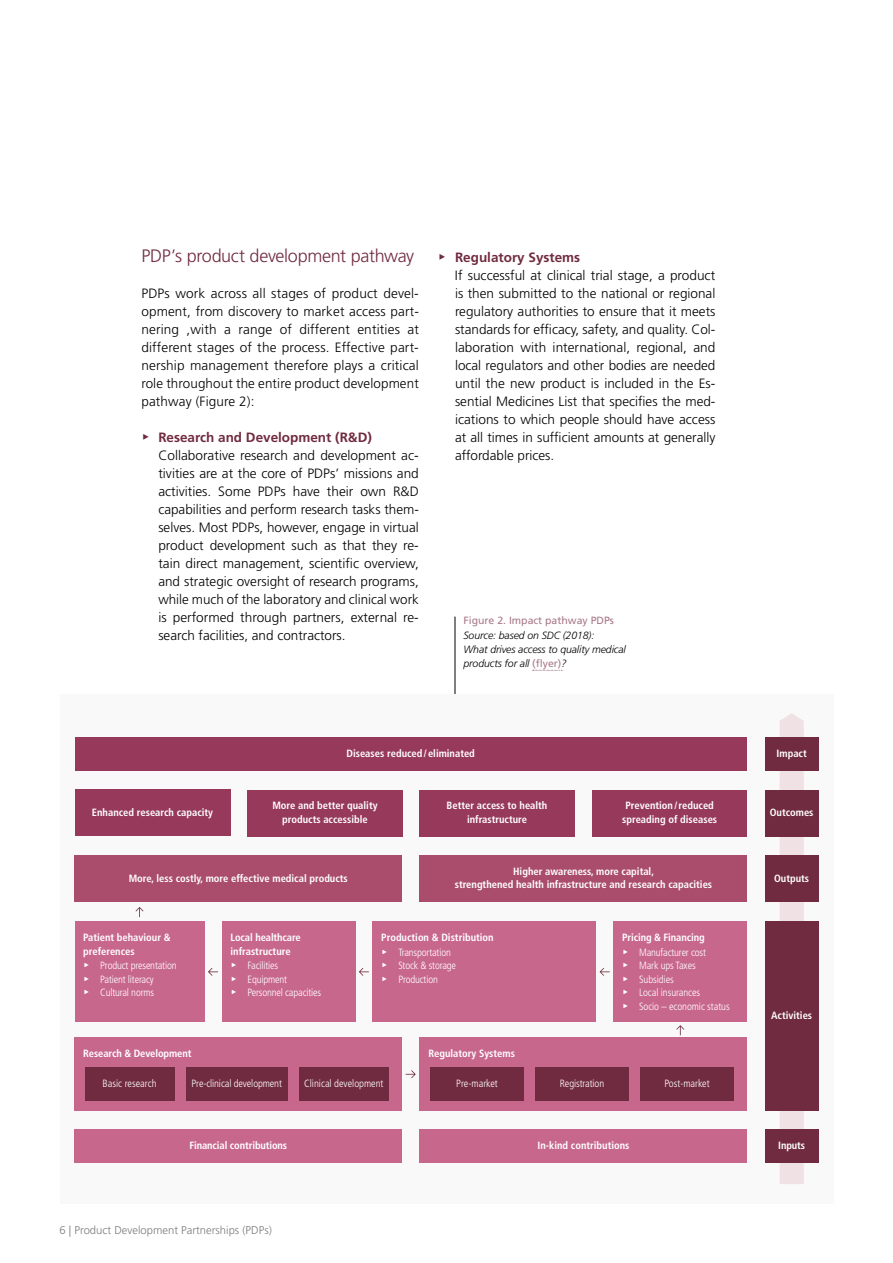
<style>
.page{position:relative;width:893px;height:1263px;background:#fff}
.page>*{position:absolute;margin:0;border:0;box-sizing:border-box;transform-origin:0 0}
.t1{font:300 18px "Frutiger LT Std";letter-spacing:-.02em;color:#712b40}
.t2{font:300 13.5px/18px "Frutiger LT Std";color:#000}
.t3{font:300 11.25px "Frutiger LT Std";color:#7f7c7a}
.t4{font:700 condensed 10.5px/13.5px "Frutiger LT Std";color:#fff;text-align:center}
.t5{font:300 condensed 10.5px/13.6px "Frutiger LT Std";letter-spacing:-.015em;color:#fff}
.t6{font:italic 300 10.5px/14.2px "Frutiger LT Std";letter-spacing:-.01em;color:#000}
.t7{font:10.5px "Frutiger LT Std";color:#a97989}
.s1{font-family:"Arial Unicode MS";font-weight:400;color:#712b40}
.s2{font-weight:700;color:#712b40}
.s3{font-weight:400;font-style:normal;color:#a97989}
.s4{font-weight:700}
.s5{font-family:"Arial Unicode MS";font-weight:400;font-stretch:normal}
</style>
<div class="page">
<hr style="left:455px;top:617px;width:1px;height:121px;background:#000">
<svg style="left:533px;top:670px;width:29px;height:1px"></svg>
<div style="left:60px;top:694px;width:773px;height:509px;background:#f9f9f9"></div>
<div style="left:75px;top:738px;width:672px;height:33px;background:#97395a"></div>
<div style="left:75px;top:789px;width:155px;height:47px;background:#97395a"></div>
<div style="left:247px;top:789px;width:156px;height:47px;background:#97395a"></div>
<div style="left:419px;top:789px;width:156px;height:47px;background:#97395a"></div>
<div style="left:592px;top:789px;width:155px;height:47px;background:#97395a"></div>
<div style="left:75px;top:855px;width:327px;height:47px;background:#aa4d6c"></div>
<div style="left:420px;top:855px;width:327px;height:47px;background:#aa4d6c"></div>
<div style="left:780px;top:713px;width:24px;height:471px;background:#efe1e4"></div>
<div style="left:765px;top:789px;width:53px;height:47px;background:#712b40"></div>
<div style="left:765px;top:738px;width:53px;height:33px;background:#712b40"></div>
<div style="left:765px;top:855px;width:53px;height:47px;background:#712b40"></div>
<div style="left:75px;top:1037px;width:327px;height:74px;background:#c8678c"></div>
<div style="left:75px;top:1129px;width:327px;height:34px;background:#c8678c"></div>
<div style="left:420px;top:1037px;width:327px;height:74px;background:#c8678c"></div>
<div style="left:420px;top:1129px;width:327px;height:34px;background:#c8678c"></div>
<div style="left:75px;top:921px;width:129px;height:101px;background:#c8678c"></div>
<div style="left:222px;top:921px;width:133px;height:101px;background:#c8678c"></div>
<div style="left:373px;top:921px;width:223px;height:101px;background:#c8678c"></div>
<div style="left:614px;top:921px;width:133px;height:101px;background:#c8678c"></div>
<div style="left:765px;top:1129px;width:53px;height:34px;background:#712b40"></div>
<div style="left:765px;top:921px;width:53px;height:190px;background:#712b40"></div>
<svg style="left:208px;top:968px;width:10px;height:8px"></svg>
<svg style="left:359px;top:968px;width:10px;height:8px"></svg>
<svg style="left:406px;top:1070px;width:10px;height:8px"></svg>
<svg style="left:600px;top:968px;width:10px;height:8px"></svg>
<svg style="left:676px;top:1025px;width:8px;height:10px"></svg>
<svg style="left:136px;top:907px;width:8px;height:10px"></svg>
<div style="left:85px;top:1067px;width:89px;height:33px;background:#712b40"></div>
<div style="left:430px;top:1067px;width:94px;height:33px;background:#712b40"></div>
<div style="left:299px;top:1067px;width:89px;height:33px;background:#712b40"></div>
<div style="left:640px;top:1067px;width:94px;height:33px;background:#712b40"></div>
<div style="left:186px;top:1067px;width:102px;height:33px;background:#712b40"></div>
<div style="left:535px;top:1067px;width:94px;height:33px;background:#712b40"></div>
<h1 class="t1" style="left:141px;top:246px;width:274px">PDP’s product development pathway</h1>
<p class="t2" style="left:141px;top:284px;width:279px;text-align:justify">PDPs work across all stages of product devel&shy;opment, from discovery to market access part&shy;nering ,with a range of different entities at different stages of the process. Effective part&shy;nership management therefore plays a critical role throughout the entire product development pathway (Figure 2):</p>
<p class="t2" style="left:158px;top:428px;width:262px;text-indent:-17px"><span class="s1">▶</span> <span class="s2">Research and Development (R&amp;D)<br></span>Collaborative research and development ac&shy;tivities are at the core of PDPs’ missions and activities. Some PDPs have their own R&amp;D capabilities and perform research tasks them&shy;selves. Most PDPs, however, engage in virtual product development such as that they re&shy;tain direct management, scientific overview, and strategic oversight of research programs, while much of the laboratory and clinical work is performed through partners, external re&shy;search facilities, and contractors.</p>
<p class="t2" style="left:455px;top:248px;width:262px;text-indent:-17px"><span class="s1">▶</span> <span class="s2">Regulatory Systems<br></span>If successful at clinical trial stage, a product is then submitted to the national or regional regulatory authorities to ensure that it meets standards for efficacy, safety, and quality. Col&shy;laboration with international, regional, and local regulators and other bodies are needed until the new product is included in the Es&shy;sential Medicines List that specifies the med&shy;ications to which people should have access at all times in sufficient amounts at generally affordable prices.</p>
<p class="t7" style="left:463px;top:615px;width:152px">Figure 2. Impact pathway PDPs</p>
<p class="t6" style="left:463px;top:628px;width:164px">Source: based on SDC (2018):<br>What drives access to quality medical products for all <span class="s3">(flyer)</span>?</p>
<p class="t4" style="left:346px;top:747px;width:130px">Diseases reduced/ eliminated</p>
<p class="t4" style="left:92px;top:806px;width:123px">Enhanced research capacity</p>
<p class="t4" style="left:272px;top:799px;width:107px">More and better quality products accessible</p>
<p class="t4" style="left:447px;top:799px;width:102px">Better access to health infrastructure</p>
<p class="t4" style="left:622px;top:799px;width:96px">Prevention/reduced spreading of diseases</p>
<p class="t4" style="left:129px;top:871px;width:221px">More, less costly, more effective medical products</p>
<p class="t4" style="left:455px;top:864px;width:259px">Higher awareness, more capital,<br>strengthened health infrastructure and research capacities</p>
<p class="t5" style="left:83px;top:931px;width:95px"><span class="s4">Patient behaviour &amp; preferences<br></span><span class="s5">▶</span> Product presentation <span class="s5">▶</span> Patient literacy<br><span class="s5">▶</span> Cultural norms</p>
<p class="t5" style="left:231px;top:931px;width:92px"><span class="s4">Local healthcare infrastructure<br></span><span class="s5">▶</span> Facilities<br><span class="s5">▶</span> Equipment<br><span class="s5">▶</span> Personnel capacities</p>
<p class="t5" style="left:381px;top:931px;width:114px"><span class="s4">Production &amp; Distribution </span><span class="s5">▶</span> Transportation<br><span class="s5">▶</span> Stock &amp; storage<br><span class="s5">▶</span> Production</p>
<p class="t5" style="left:622px;top:931px;width:109px"><span class="s4">Pricing &amp; Financing<br></span><span class="s5">▶</span> Manufacturer cost<br><span class="s5">▶</span> Mark ups Taxes<br><span class="s5">▶</span> Subsidies<br><span class="s5">▶</span> Local insurances<br><span class="s5">▶</span> Socio – economic status</p>
<p class="t4" style="left:83px;top:1047px;width:110px">Research &amp; Development</p>
<p class="t4" style="left:428px;top:1047px;width:88px">Regulatory Systems</p>
<p class="t5" style="left:103px;top:1077px;width:56px">Basic research</p>
<p class="t5" style="left:191px;top:1077px;width:92px">Pre-clinical development</p>
<p class="t5" style="left:304px;top:1077px;width:81px">Clinical development</p>
<p class="t5" style="left:456px;top:1077px;width:43px">Pre-market</p>
<p class="t5" style="left:560px;top:1077px;width:46px">Registration</p>
<p class="t5" style="left:664px;top:1077px;width:47px">Post-market</p>
<p class="t4" style="left:189px;top:1139px;width:99px">Financial contributions</p>
<p class="t3" style="left:60px;top:1223px;width:214px">6 | Product Development Partnerships (PDPs)</p>
<p class="t4" style="left:537px;top:1139px;width:94px">In-kind contributions</p>
<p class="t4" style="left:777px;top:747px;width:32px">Impact</p>
<p class="t4" style="left:770px;top:806px;width:45px">Outcomes</p>
<p class="t4" style="left:774px;top:871px;width:37px">Outputs</p>
<p class="t4" style="left:771px;top:1009px;width:43px">Activities</p>
<p class="t4" style="left:778px;top:1139px;width:28px">Inputs</p>
</div>
